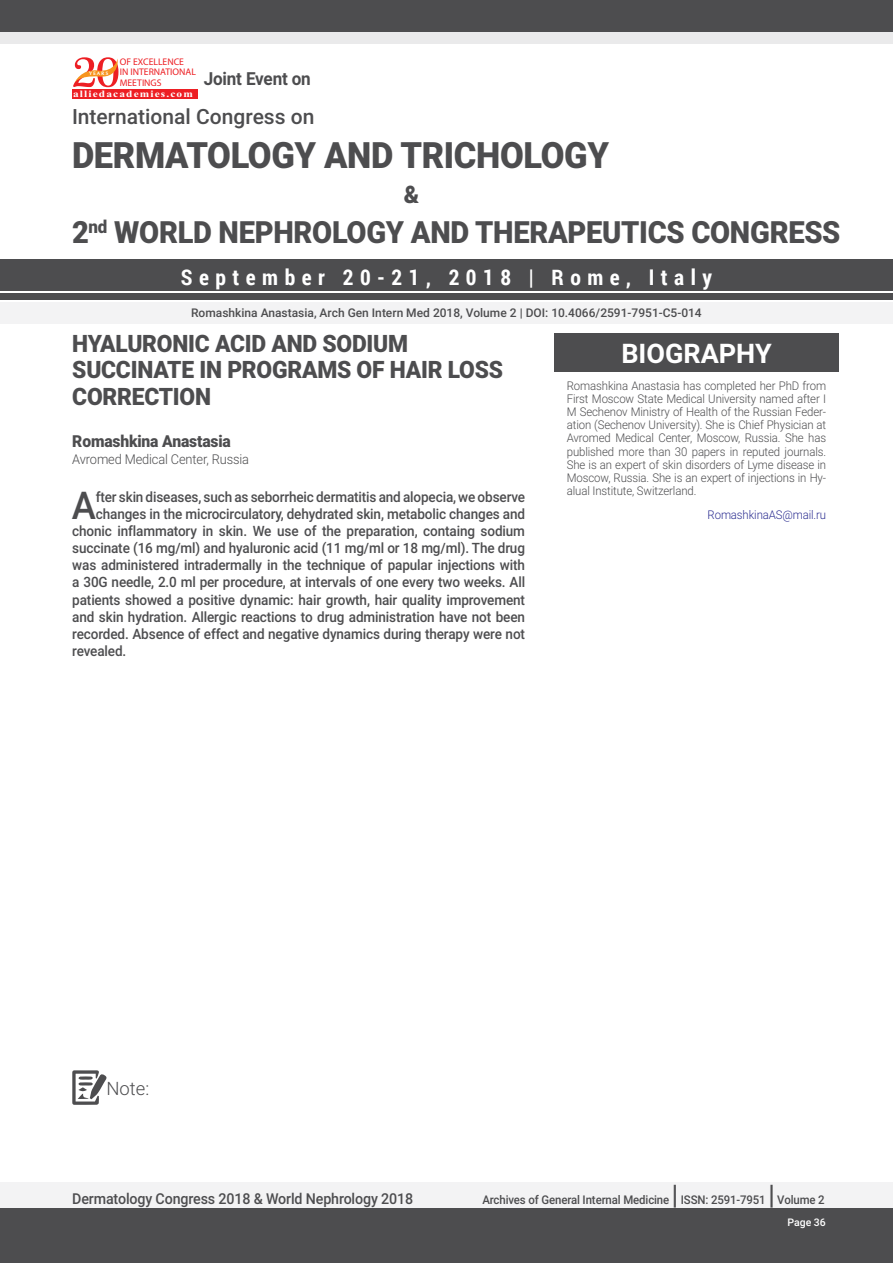
<style>
.page{position:relative;width:893px;height:1263px;background:#fff}
.page>*{position:absolute;margin:0;border:0;box-sizing:border-box;transform-origin:0 0}
.t1{font:500 38.25px "Roboto";color:#4d4d4f;scale:.95 1}
.t2{font:900 36.3px "Roboto";letter-spacing:-.01em;color:#4d4d4f;scale:.95 1}
.t3{font:900 30.6px "Roboto";letter-spacing:-.01em;color:#4d4d4f;scale:.95 1}
.t4{font:700 27px "Roboto";color:#fff}
.t5{font:500 27px "Roboto";color:#4d4d4f;scale:.95 1}
.t6{font:900 24.15px "Roboto";color:#4d4d4f;scale:.95 1}
.t7{font:900 24px/26.4px "Roboto";letter-spacing:-.01em;color:#4d4d4f;scale:.95 1}
.t8{font:700 21.6px "Roboto Condensed";letter-spacing:.3em;color:#fff}
.t9{font:500 21px "Roboto";color:#4d4d4f}
.t10{font:300 18.45px "Roboto";color:#4d4d4f}
.t11{font:700 18px "Roboto";letter-spacing:-.01em;color:#4d4d4f;scale:.95 1}
.t12{font:900 16.5px "Roboto";letter-spacing:-.01em;color:#4d4d4f;scale:.95 1}
.t13{font:500 15px "Roboto";letter-spacing:-.01em;color:#4d4d4f;scale:.95 1}
.t14{font:500 14.25px "Roboto";letter-spacing:-.01em;color:#4d4d4f;scale:.95 1}
.t15{font:300 13.5px "Roboto";letter-spacing:-.01em;color:#4d4d4f;scale:.95 1}
.t16{font:300 12px/13.2px "Roboto";letter-spacing:-.01em;color:#4d4d4f;text-align:justify;scale:.95 1}
.t17{font:500 12px "Roboto";color:#4d4d4f}
.t18{font:500 12px "Roboto";color:#4d4d4f;scale:.95 1}
.t19{font:300 12px "Roboto";letter-spacing:-.01em;color:#2e3092;scale:.95 1}
.t20{font:500 10.5px "Roboto";color:#fff}
.t21{font:9.6px/10.4px "Myriad Pro";color:#ed1f24}
.t22{font:700 9.6px "Times New Roman";letter-spacing:.1em;color:#fff;scale:1.18 1}
.t23{font:4.95px "Oregon LDO Black";letter-spacing:.24em;color:#fff;scale:1.06 1}
</style>
<div class="page">
<div style="left:0;top:1182px;width:893px;height:27px;background:#f3f3f4"></div>
<div style="left:0;top:1209px;width:893px;height:54px;background:#4d4d4f"></div>
<svg style="left:72px;top:1070px;width:35px;height:35px"></svg>
<div style="left:0;top:13px;width:893px;height:31px;background:#eaeaeb"></div>
<div style="left:0;top:259px;width:893px;height:31px;background:#4d4d4f"></div>
<div style="left:0;top:0;width:893px;height:31px;background:#4d4d4f"></div>
<div style="left:0;top:293px;width:893px;height:7px;background:#4d4d4f"></div>
<div style="left:0;top:302px;width:893px;height:21px;background:#f3f3f4"></div>
<div style="left:72px;top:89px;width:125px;height:10px;background:#ed1f24"></div>
<svg style="left:73px;top:57px;width:46px;height:30px"></svg>
<div style="left:554px;top:333px;width:285px;height:39px;background:#4d4d4f"></div>
<p class="t21" style="left:120px;top:56px;width:78px">OF EXCELLENCE<br>IN INTERNATIONAL<br>MEETINGS</p>
<p class="t22" style="left:73px;top:87px;width:103px">alliedacademies.com</p>
<p class="t23" style="left:89px;top:71px;width:20px">YEARS</p>
<p class="t11" style="left:204px;top:66px;width:114px">Joint Event on</p>
<h3 class="t9" style="left:72px;top:102px;width:244px">International Congress on</h3>
<h2 class="t2" style="left:72px;top:130px;width:567px">DERMATOLOGY AND TRICHOLOGY</h2>
<h3 class="t6" style="left:404px;top:178px;width:18px">&amp;</h3>
<h3 class="t3" style="left:72px;top:211px;width:810px">2<sup>nd</sup> WORLD NEPHROLOGY AND THERAPEUTICS CONGRESS</h3>
<h3 class="t8" style="left:181px;top:262px;width:533px">September 20-21, 2018 | Rome, Italy</h3>
<p class="t17" style="left:191px;top:304px;width:512px">Romashkina Anastasia, Arch Gen Intern Med 2018, Volume 2 | DOI: 10.4066/2591-7951-C5-014</p>
<h3 class="t7" style="left:72px;top:329px;width:455px">HYALURONIC ACID AND SODIUM<br>SUCCINATE IN PROGRAMS OF HAIR LOSS<br>CORRECTION</h3>
<p class="t12" style="left:72px;top:430px;width:168px">Romashkina Anastasia</p>
<p class="t15" style="left:72px;top:449px;width:188px">Avromed Medical Center, Russia</p>
<h1 class="t1" style="left:72px;top:479px;width:27px">A</h1>
<p class="t14" style="left:96px;top:487px;width:453px">fter skin diseases, such as seborrheic dermatitis and alopecia, we observe</p>
<h3 class="t4" style="left:621px;top:334px;width:152px">BIOGRAPHY</h3>
<p class="t16" style="left:567px;top:378px;width:275px">Romashkina Anastasia has completed her PhD from First Moscow State Medical University named after I M Sechenov Ministry of Health of the Russian Feder&shy;ation (Sechenov University). She is Chief Physician at Avromed Medical Center, Moscow, Russia. She has published more than 30 papers in reputed journals.<br>She is an expert of skin disorders of Lyme disease in Moscow, Russia. She is an expert of injections in Hy&shy;alual Institute, Switzerland.</p>
<p class="t19" style="left:708px;top:506px;width:126px">RomashkinaAS@mail.ru</p>
<p class="t14" style="left:96px;top:504px;width:453px">changes in the microcirculatory, dehydrated skin, metabolic changes and</p>
<p class="t14" style="left:72px;top:521px;width:478px">chonic inflammatory in skin. We use of the preparation, containg sodium</p>
<p class="t14" style="left:72px;top:538px;width:478px">succinate (16 mg/ml) and hyaluronic acid (11 mg/ml or 18 mg/ml). The drug</p>
<p class="t14" style="left:72px;top:555px;width:478px">was administered intradermally in the technique of papular injections with</p>
<p class="t14" style="left:72px;top:572px;width:478px">a 30G needle, 2.0 ml per procedure, at intervals of one every two weeks. All</p>
<p class="t14" style="left:72px;top:589px;width:478px">patients showed a positive dynamic: hair growth, hair quality improvement</p>
<p class="t14" style="left:72px;top:607px;width:478px">and skin hydration. Allergic reactions to drug administration have not been</p>
<p class="t14" style="left:72px;top:624px;width:478px">recorded. Absence of effect and negative dynamics during therapy were not</p>
<p class="t14" style="left:72px;top:641px;width:58px">revealed.</p>
<p class="t10" style="left:106px;top:1075px;width:44px">Note:</p>
<p class="t13" style="left:72px;top:1189px;width:360px">Dermatology Congress 2018 &amp; World Nephrology 2018</p>
<p class="t18" style="left:482px;top:1192px;width:198px">Archives of General Internal Medicine</p>
<h3 class="t5" style="left:672px;top:1176px;width:8px">|</h3>
<p class="t18" style="left:681px;top:1192px;width:91px">ISSN: 2591-7951</p>
<h3 class="t5" style="left:768px;top:1176px;width:8px">|</h3>
<p class="t18" style="left:777px;top:1192px;width:51px">Volume 2</p>
<p class="t20" style="left:787px;top:1215px;width:40px">Page 36</p>
</div>
